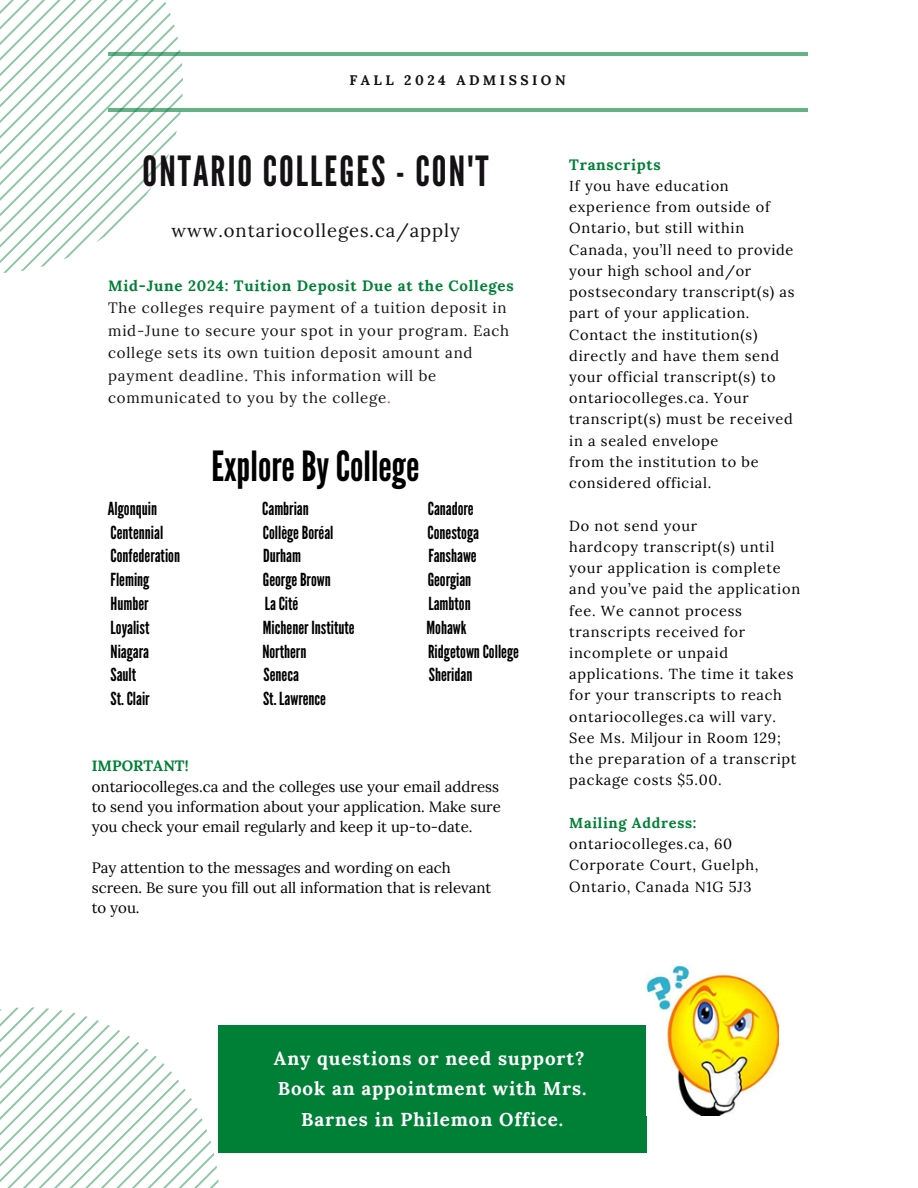
<style>
.page{position:relative;width:918px;height:1188px;background:#fff}
.page>*{position:absolute;margin:0;border:0;box-sizing:border-box;transform-origin:0 0}
.t1{font:41.55px "League Gothic";letter-spacing:.05em;color:#141114}
.t2{font:41.55px "League Gothic";color:#000}
.t3{font:700 18.75px/30.3px "Lora";letter-spacing:.05em;color:#fff;text-align:center}
.t4{font:18.45px "Lora";letter-spacing:.05em;color:#141114}
.t5{font:18px "League Gothic";color:#000}
.t6{font:15px/20.2px "Lora";color:#000}
.t7{font:15px/22.5px "Lora";letter-spacing:.05em;color:#141114}
.t8{font:700 15px "Lora";letter-spacing:.05em;color:#008037}
.t9{font:700 15px "Lora";color:#008037}
.t10{font:14.55px/21.3px "Lora";letter-spacing:.05em;color:#000}
.t11{font:700 13.8px "Lora";letter-spacing:.25em;color:#141114}
.s1{color:#ed3330}
.s2{font-weight:700;color:#008037}
</style>
<div class="page">
<svg style="left:0;top:0;width:183px;height:273px"></svg>
<hr style="left:109px;top:53px;width:699px;height:3px;background:#008037">
<hr style="left:108px;top:108px;width:699px;height:4px;background:#66b287">
<svg style="left:0;top:1007px;width:219px;height:181px"></svg>
<div style="left:218px;top:1026px;width:428px;height:127px;background:#008037"></div>
<img style="left:647px;top:966px;width:131px;height:150px">
<p class="t11" style="left:350px;top:71px;width:218px">FALL 2024 ADMISSION</p>
<p class="t1" style="left:143px;top:147px;width:348px">ONTARIO COLLEGES - CON'T</p>
<p class="t4" style="left:171px;top:219px;width:290px">www.ontariocolleges.ca/apply</p>
<p class="t8" style="left:108px;top:276px;width:407px">Mid-June 2024: Tuition Deposit Due at the Colleges</p>
<p class="t7" style="left:108px;top:297px;width:403px">The colleges require payment of a tuition deposit in mid-June to secure your spot in your program. Each college sets its own tuition deposit amount and payment deadline. This information will be communicated to you by the college<span class="s1">.</span></p>
<p class="t2" style="left:211px;top:442px;width:210px">ExploreByCollege</p>
<p class="t5" style="left:108px;top:498px;width:51px">Algonquin</p>
<p class="t5" style="left:262px;top:498px;width:48px">Cambrian</p>
<p class="t5" style="left:428px;top:498px;width:47px">Canadore</p>
<p class="t5" style="left:111px;top:522px;width:54px">Centennial</p>
<p class="t5" style="left:263px;top:522px;width:72px">CollègeBoréal</p>
<p class="t5" style="left:428px;top:522px;width:53px">Conestoga</p>
<p class="t5" style="left:111px;top:546px;width:71px">Confederation</p>
<p class="t5" style="left:263px;top:546px;width:39px">Durham</p>
<p class="t5" style="left:428px;top:546px;width:50px">Fanshawe</p>
<p class="t5" style="left:111px;top:569px;width:40px">Fleming</p>
<p class="t5" style="left:263px;top:569px;width:69px">GeorgeBrown</p>
<p class="t5" style="left:428px;top:569px;width:45px">Georgian</p>
<p class="t5" style="left:111px;top:593px;width:40px">Humber</p>
<p class="t5" style="left:265px;top:593px;width:35px">LaCité</p>
<p class="t5" style="left:428px;top:593px;width:44px">Lambton</p>
<p class="t5" style="left:111px;top:617px;width:40px">Loyalist</p>
<p class="t5" style="left:263px;top:617px;width:93px">Michener Institute</p>
<p class="t5" style="left:427px;top:617px;width:41px">Mohawk</p>
<p class="t5" style="left:111px;top:641px;width:40px">Niagara</p>
<p class="t5" style="left:262px;top:641px;width:46px">Northern</p>
<p class="t5" style="left:428px;top:641px;width:92px">RidgetownCollege</p>
<p class="t5" style="left:111px;top:664px;width:27px">Sault</p>
<p class="t5" style="left:264px;top:664px;width:37px">Seneca</p>
<p class="t5" style="left:429px;top:664px;width:45px">Sheridan</p>
<p class="t5" style="left:111px;top:688px;width:41px">St.Clair</p>
<p class="t5" style="left:263px;top:688px;width:64px">St. Lawrence</p>
<p class="t9" style="left:92px;top:756px;width:98px">IMPORTANT!</p>
<p class="t6" style="left:92px;top:776px;width:411px">ontariocolleges.ca and the colleges use your email address to send you information about your application. Make sure you check your email regularly and keep it up-to-date.</p>
<p class="t6" style="left:92px;top:857px;width:401px">Pay attention to the messages and wording on each screen. Be sure you fill out all information that is relevant to you.</p>
<p class="t8" style="left:569px;top:155px;width:93px">Transcripts</p>
<p class="t10" style="left:569px;top:175px;width:227px">If you have education experience from outside of<br>Ontario, but still within<br>Canada, you’ll need to provide your high school and/or postsecondary transcript(s) as part of your application.<br>Contact the institution(s) directly and have them send your official transcript(s) to ontariocolleges.ca. Your transcript(s) must be received in a sealed envelope</p>
<p class="t10" style="left:569px;top:451px;width:191px">from the institution to be considered official.</p>
<p class="t10" style="left:569px;top:515px;width:129px">Do not send your</p>
<p class="t10" style="left:569px;top:536px;width:232px">hardcopy transcript(s) until your application is complete and you’ve paid the application fee. We cannot process transcripts received for incomplete or unpaid applications. The time it takes for your transcripts to reach</p>
<p class="t10" style="left:569px;top:706px;width:208px">ontariocolleges.ca will vary.</p>
<p class="t10" style="left:569px;top:727px;width:229px">See Ms. Miljour in Room 129; the preparation of a transcript package costs $5.00.</p>
<p class="t10" style="left:569px;top:812px;width:164px"><span class="s2">Mailing Address: </span>ontariocolleges.ca, 60</p>
<p class="t10" style="left:569px;top:854px;width:191px">Corporate Court, Guelph,<br>Ontario, Canada N1G 5J3</p>
<p class="t3" style="left:274px;top:1043px;width:312px">Any questions or need support?</p>
<p class="t3" style="left:278px;top:1073px;width:310px">Book an appointment with Mrs.<br>Barnes in Philemon Office.</p>
</div>
